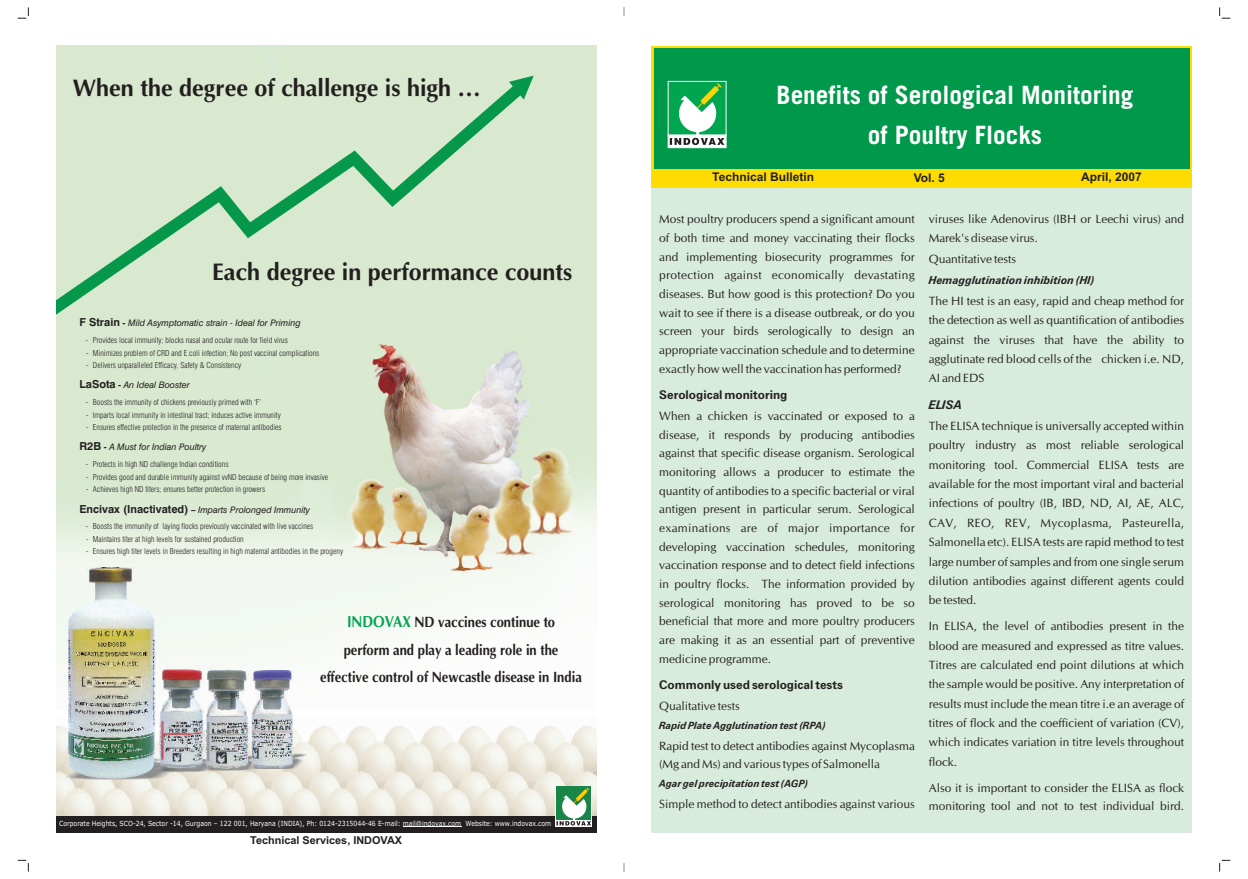
<style>
.page{position:relative;width:1248px;height:879px;background:#fff}
.page>*{position:absolute;margin:0;border:0;box-sizing:border-box;transform-origin:0 0}
.t1{font:700 25.3px/39.4px "Trade Gothic Normal";color:#fff;text-align:center}
.t2{font:700 24px "Ottawa";color:#231f20}
.t3{font:700 14.9px/27.5px "Ottawa";color:#231f20;text-align:center;scale:.87 1}
.t4{font:12px/18.7px "CG Omega";color:#231f20;text-align:justify}
.t5{font:700 12px "Zurich BT";color:#231f20}
.t6{font:700 12px "Arial";color:#231f20}
.t7{font:italic 700 12px "Zurich BT";color:#231f20}
.t8{font:italic 700 11px "Zurich BT";color:#231f20}
.t9{font:700 10.9px "Arial";color:#231f20}
.t10{font:italic 700 10px "Zurich BT";color:#231f20}
.t11{font:italic 9px "Swiss 721 BT";color:#231f20}
.t12{font:300 condensed 8px "Swiss 721 BT";color:#231f20}
.t13{font:7px "Verdana";color:#fff;scale:.88 1}
.s1{font-weight:700;font-style:normal;font-size:11px}
.s2{font-weight:700;font-style:normal}
.s3{font-size:16px;color:#00a54f}
</style>
<div class="page">
<div style="left:651px;top:46px;width:540px;height:786px;background:#d8ecdd"></div>
<div style="left:651px;top:46px;width:540px;height:141px;background:#ffdc01"></div>
<div style="left:653px;top:48px;width:536px;height:120px;background:#00984a"></div>
<svg style="left:667px;top:80px;width:60px;height:69px"></svg>
<img style="left:56px;top:46px;width:540px;height:641px">
<div style="left:56px;top:76px;width:477px;height:250px;background:#d9e9cf"></div>
<img style="left:56px;top:717px;width:540px;height:99px">
<div style="left:56px;top:816px;width:540px;height:16px;background:#231f20"></div>
<hr style="left:403px;top:827px;width:58px;height:1px;background:#fff">
<svg style="left:555px;top:786px;width:37px;height:40px"></svg>
<div style="left:556px;top:786px;width:35px;height:34px;background:#198549"></div>
<svg style="left:556px;top:787px;width:35px;height:38px"></svg>
<img style="left:61px;top:758px;width:132px;height:21px">
<img style="left:293px;top:754px;width:17px;height:14px">
<img style="left:250px;top:754px;width:17px;height:16px">
<img style="left:156px;top:770px;width:70px;height:2px">
<img style="left:68px;top:567px;width:88px;height:212px">
<img style="left:252px;top:671px;width:41px;height:97px">
<img style="left:206px;top:665px;width:44px;height:105px">
<img style="left:156px;top:665px;width:50px;height:106px">
<svg style="left:18px;top:7px;width:11px;height:12px"></svg>
<svg style="left:1219px;top:7px;width:11px;height:12px"></svg>
<svg style="left:18px;top:860px;width:11px;height:11px"></svg>
<svg style="left:1219px;top:860px;width:11px;height:11px"></svg>
<h2 class="t2" style="left:73px;top:73px;width:409px">When the degree of challenge is high …</h2>
<h2 class="t2" style="left:212px;top:256px;width:361px">Each degree in performance counts</h2>
<p class="t11" style="left:79px;top:319px;width:223px"><span class="s1">F Strain</span> <span class="s2">-</span> Mild Asymptomatic strain - Ideal for Priming</p>
<p class="t12" style="left:85px;top:337px;width:204px">- Provides local immunity; blocks nasal and ocular route for field virus</p>
<p class="t12" style="left:86px;top:349px;width:235px">- Minimizes problem of CRD and E.coli infection; No post vaccinal complications</p>
<p class="t12" style="left:86px;top:362px;width:157px">- Delivers unparalleled Efficacy, Safety &amp; Consistency</p>
<p class="t11" style="left:79px;top:381px;width:112px"><span class="s1">LaSota</span> <span class="s2">-</span> An Ideal Booster</p>
<p class="t12" style="left:85px;top:399px;width:177px">- Boosts the immunity of chickens previously primed with ‘F’</p>
<p class="t12" style="left:86px;top:411px;width:196px">- Imparts local immunity in intestinal tract; induces active immunity</p>
<p class="t12" style="left:86px;top:424px;width:197px">- Ensures effective protection in the presence of maternal antibodies</p>
<p class="t11" style="left:79px;top:443px;width:128px"><span class="s1">R2B</span> <span class="s2">-</span> A Must for Indian Poultry</p>
<p class="t12" style="left:85px;top:461px;width:145px">- Protects in high ND challenge Indian conditions</p>
<p class="t12" style="left:86px;top:474px;width:244px">- Provides good and durable immunity against vvND because of being more invasive</p>
<p class="t12" style="left:86px;top:486px;width:181px">- Achieves high ND titers; ensures better protection in growers</p>
<p class="t11" style="left:79px;top:506px;width:232px"><span class="s1">Encivax (Inactivated)</span> <span class="s2">–</span> Imparts Prolonged Immunity</p>
<p class="t12" style="left:85px;top:523px;width:229px">- Boosts the immunity of laying flocks previously vaccinated with live vaccines</p>
<p class="t12" style="left:86px;top:536px;width:159px">- Maintains titer at high levels for sustained production</p>
<p class="t12" style="left:86px;top:548px;width:259px">- Ensures high titer levels in Breeders resulting in high maternal antibodies in the progeny</p>
<p class="t3" style="left:320px;top:610px;width:302px"><span class="s3">INDOVAX</span> ND vaccines continue to<br>perform and play a leading role in the effective control of Newcastle disease in India</p>
<p class="t13" style="left:59px;top:821px;width:560px">Corporate Heights, SCO-24, Sector -14, Gurgaon – 122 001, Haryana (INDIA), Ph: 0124-2315044-46 E-mail: mail@indovax.com Website: www.indovax.com</p>
<p class="t9" style="left:250px;top:836px;width:153px">Technical Services, INDOVAX</p>
<h1 class="t1" style="left:776px;top:75px;width:358px">Benefits of Serological Monitoring of Poultry Flocks</h1>
<p class="t6" style="left:712px;top:172px;width:103px">Technical Bulletin</p>
<p class="t6" style="left:913px;top:173px;width:33px">Vol. 5</p>
<p class="t6" style="left:1081px;top:172px;width:62px">April, 2007</p>
<p class="t4" style="left:659px;top:211px;width:257px">Most poultry producers spend a significant amount of both time and money vaccinating their flocks and implementing biosecurity programmes for protection against economically devastating diseases. But how good is this protection? Do you wait to see if there is a disease outbreak, or do you screen your birds serologically to design an appropriate vaccination schedule and to determine exactly how well the vaccination has performed?</p>
<p class="t5" style="left:659px;top:390px;width:130px">Serological monitoring</p>
<p class="t4" style="left:659px;top:407px;width:257px">When a chicken is vaccinated or exposed to a disease, it responds by producing antibodies against that specific disease organism. Serological monitoring allows a producer to estimate the quantity of antibodies to a specific bacterial or viral antigen present in particular serum. Serological examinations are of major importance for developing vaccination schedules, monitoring vaccination response and to detect field infections in poultry flocks. The information provided by serological monitoring has proved to be so beneficial that more and more poultry producers are making it as an essential part of preventive medicine programme.</p>
<p class="t5" style="left:659px;top:680px;width:185px">Commonly used serological tests</p>
<p class="t4" style="left:659px;top:697px;width:82px">Qualitative tests</p>
<p class="t10" style="left:659px;top:721px;width:168px">Rapid Plate Agglutination test (RPA)</p>
<p class="t4" style="left:659px;top:737px;width:257px">Rapid test to detect antibodies against Mycoplasma (Mg and Ms) and various types of Salmonella</p>
<p class="t10" style="left:659px;top:780px;width:150px">Agar gel precipitation test (AGP)</p>
<p class="t4" style="left:659px;top:795px;width:257px">Simple method to detect antibodies against various</p>
<p class="t4" style="left:928px;top:211px;width:257px">viruses like Adenovirus (IBH or Leechi virus) and<br>Marek's disease virus.</p>
<p class="t4" style="left:928px;top:251px;width:89px">Quantitative tests</p>
<p class="t8" style="left:928px;top:275px;width:167px">Hemagglutination inhibition (HI)</p>
<p class="t4" style="left:928px;top:292px;width:257px;line-height:19.4px">The HI test is an easy, rapid and cheap method for the detection as well as quantification of antibodies against the viruses that have the ability to agglutinate red blood cells of the chicken i.e. ND, AI and EDS</p>
<p class="t7" style="left:928px;top:399px;width:35px">ELISA</p>
<p class="t4" style="left:928px;top:417px;width:257px;line-height:19.4px">The ELISA technique is universally accepted within poultry industry as most reliable serological monitoring tool. Commercial ELISA tests are available for the most important viral and bacterial infections of poultry (IB, IBD, ND, AI, AE, ALC, CAV, REO, REV, Mycoplasma, Pasteurella, Salmonella etc). ELISA tests are rapid method to test large number of samples and from one single serum dilution antibodies against different agents could be tested.</p>
<p class="t4" style="left:928px;top:617px;width:257px;line-height:19.4px">In ELISA, the level of antibodies present in the blood are measured and expressed as titre values.<br>Titres are calculated end point dilutions at which the sample would be positive. Any interpretation of results must include the mean titre i.e an average of titres of flock and the coefficient of variation (CV), which indicates variation in titre levels throughout flock.</p>
<p class="t4" style="left:928px;top:779px;width:257px">Also it is important to consider the ELISA as flock monitoring tool and not to test individual bird.</p>
</div>
